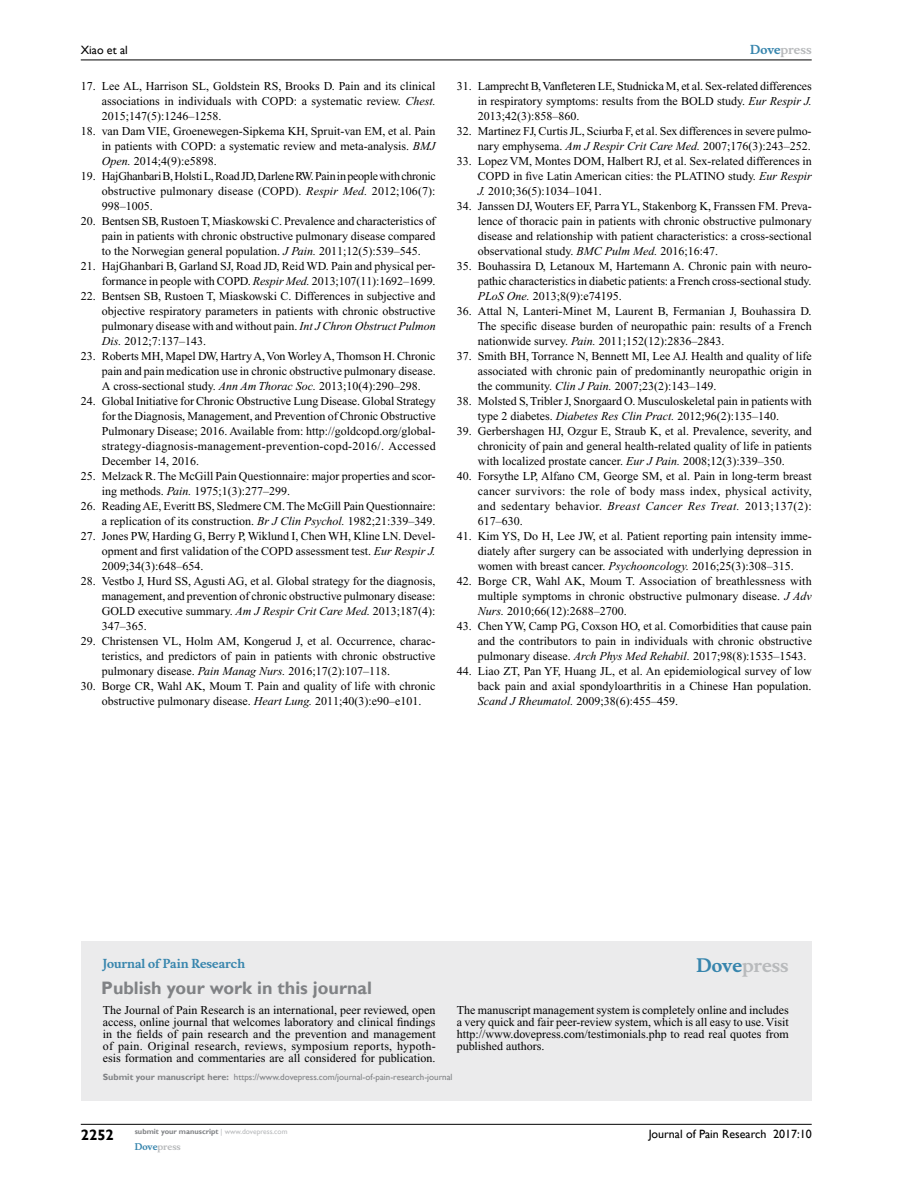
<style>
.page{position:relative;width:918px;height:1188px;background:#fff}
.page>*{position:absolute;margin:0;border:0;box-sizing:border-box;transform-origin:0 0}
.t1{font:700 18px "Gill Sans";color:#808285}
.t2{font:700 18px "Musee";color:#b8babc}
.t3{font:700 15px "Gill Sans";color:#000}
.t4{font:12px/15px "Times New Roman";color:#000;text-align:justify}
.t5{font:12px "Gill Sans";color:#000}
.t6{font:700 12px "Musee";color:#3785ad}
.t7{font:700 12px "Musee";color:#b8babc}
.t8{font:9px "Gill Sans";color:#808285}
.t9{font:700 9px "Musee";color:#b8babc}
.t10{font:700 7.5px "Gill Sans";color:#808285}
.s1{font-style:italic}
.s2{color:#3785ad}
.s3{font-weight:700}
.s4{font-weight:400;color:#b8babc}
</style>
<div class="page">
<div style="left:81px;top:941px;width:731px;height:159px;background:#ebebec"></div>
<hr style="left:81px;top:1124px;width:731px;height:1px;background:#000">
<hr style="left:81px;top:60px;width:731px;height:1px;background:#000">
<p class="t5" style="left:81px;top:43px;width:49px">Xiao et al</p>
<p class="t4" style="left:102px;top:79px;width:336px;text-indent:-21px">17. Lee AL, Harrison SL, Goldstein RS, Brooks D. Pain and its clinical associations in individuals with COPD: a systematic review. <span class="s1">Chest.<br></span>2015;147(5):1246–1258.</p>
<p class="t4" style="left:102px;top:124px;width:335px;text-indent:-21px">18. van Dam VIE, Groenewegen-Sipkema KH, Spruit-van EM, et al. Pain in patients with COPD: a systematic review and meta-analysis. <span class="s1">BMJ Open.</span> 2014;4(9):e5898.</p>
<p class="t4" style="left:102px;top:169px;width:336px;text-indent:-21px">19. HajGhanbari B, Holsti L, Road JD, Darlene RW. Pain in people with chronic obstructive pulmonary disease (COPD). <span class="s1">Respir Med.</span> 2012;106(7):<br>998–1005.</p>
<p class="t4" style="left:102px;top:214px;width:335px;text-indent:-21px">20. Bentsen SB, Rustoen T, Miaskowski C. Prevalence and characteristics of pain in patients with chronic obstructive pulmonary disease compared to the Norwegian general population. <span class="s1">J Pain.</span> 2011;12(5):539–545.</p>
<p class="t4" style="left:81px;top:259px;width:356px;text-align:right">21. HajGhanbari B, Garland SJ, Road JD, Reid WD. Pain and physical per&shy;formance in people with COPD. <span class="s1">Respir Med.</span> 2013;107(11):1692–1699.</p>
<p class="t4" style="left:102px;top:289px;width:336px;text-indent:-21px">22. Bentsen SB, Rustoen T, Miaskowski C. Differences in subjective and objective respiratory parameters in patients with chronic obstructive pulmonary disease with and without pain. <span class="s1">Int J Chron Obstruct Pulmon Dis.</span> 2012;7:137–143.</p>
<p class="t4" style="left:102px;top:349px;width:335px;text-indent:-21px">23. Roberts MH, Mapel DW, Hartry A, Von Worley A, Thomson H. Chronic pain and pain medication use in chronic obstructive pulmonary disease.<br>A cross-sectional study. <span class="s1">Ann Am Thorac Soc.</span> 2013;10(4):290–298.</p>
<p class="t4" style="left:102px;top:394px;width:336px;text-indent:-21px">24. Global Initiative for Chronic Obstructive Lung Disease. Global Strategy for the Diagnosis, Management, and Prevention of Chronic Obstructive Pulmonary Disease; 2016. Available from: http://goldcopd.org/global&shy;strategy-diagnosis-management-prevention-copd-2016/. Accessed December 14, 2016.</p>
<p class="t4" style="left:102px;top:469px;width:335px;text-indent:-21px">25. Melzack R. The McGill Pain Questionnaire: major properties and scor&shy;ing methods. <span class="s1">Pain.</span> 1975;1(3):277–299.</p>
<p class="t4" style="left:81px;top:499px;width:356px;text-align:right">26. Reading AE, Everitt BS, Sledmere CM. The McGill Pain Questionnaire: a replication of its construction. <span class="s1">Br J Clin Psychol.</span> 1982;21:339–349.</p>
<p class="t4" style="left:102px;top:529px;width:335px;text-indent:-21px">27. Jones PW, Harding G, Berry P, Wiklund I, Chen WH, Kline LN. Devel&shy;opment and first validation of the COPD assessment test. <span class="s1">Eur Respir J.<br></span>2009;34(3):648–654.</p>
<p class="t4" style="left:102px;top:574px;width:335px;text-indent:-21px">28. Vestbo J, Hurd SS, Agusti AG, et al. Global strategy for the diagnosis, management, and prevention of chronic obstructive pulmonary disease:<br>GOLD executive summary. <span class="s1">Am J Respir Crit Care Med.</span> 2013;187(4):<br>347–365.</p>
<p class="t4" style="left:102px;top:634px;width:335px;text-indent:-21px">29. Christensen VL, Holm AM, Kongerud J, et al. Occurrence, charac&shy;teristics, and predictors of pain in patients with chronic obstructive pulmonary disease. <span class="s1">Pain Manag Nurs.</span> 2016;17(2):107–118.</p>
<p class="t4" style="left:81px;top:679px;width:356px;text-align:center">30. Borge CR, Wahl AK, Moum T. Pain and quality of life with chronic obstructive pulmonary disease. <span class="s1">Heart Lung.</span> 2011;40(3):e90–e101.</p>
<p class="t7" style="left:750px;top:43px;width:63px"><span class="s2">Dove</span>press</p>
<p class="t4" style="left:478px;top:79px;width:335px;text-indent:-21px">31. Lamprecht B, Vanfleteren LE, Studnicka M, et al. Sex-related differences in respiratory symptoms: results from the BOLD study. <span class="s1">Eur Respir J.<br></span>2013;42(3):858–860.</p>
<p class="t4" style="left:457px;top:124px;width:356px;text-align:right">32. Martinez FJ, Curtis JL, Sciurba F, et al. Sex differences in severe pulmo&shy;nary emphysema. <span class="s1">Am J Respir Crit Care Med.</span> 2007;176(3):243–252.</p>
<p class="t4" style="left:478px;top:154px;width:335px;text-indent:-21px">33. Lopez VM, Montes DOM, Halbert RJ, et al. Sex-related differences in COPD in five Latin American cities: the PLATINO study. <span class="s1">Eur Respir J.</span> 2010;36(5):1034–1041.</p>
<p class="t4" style="left:478px;top:199px;width:335px;text-indent:-21px">34. Janssen DJ, Wouters EF, Parra YL, Stakenborg K, Franssen FM. Preva&shy;lence of thoracic pain in patients with chronic obstructive pulmonary disease and relationship with patient characteristics: a cross-sectional observational study. <span class="s1">BMC Pulm Med.</span> 2016;16:47.</p>
<p class="t4" style="left:478px;top:259px;width:335px;text-indent:-21px">35. Bouhassira D, Letanoux M, Hartemann A. Chronic pain with neuro&shy;pathic characteristics in diabetic patients: a French cross-sectional study.<br><span class="s1">PLoS One.</span> 2013;8(9):e74195.</p>
<p class="t4" style="left:478px;top:304px;width:335px;text-indent:-21px">36. Attal N, Lanteri-Minet M, Laurent B, Fermanian J, Bouhassira D.<br>The specific disease burden of neuropathic pain: results of a French nationwide survey. <span class="s1">Pain.</span> 2011;152(12):2836–2843.</p>
<p class="t4" style="left:478px;top:349px;width:335px;text-indent:-21px">37. Smith BH, Torrance N, Bennett MI, Lee AJ. Health and quality of life associated with chronic pain of predominantly neuropathic origin in the community. <span class="s1">Clin J Pain.</span> 2007;23(2):143–149.</p>
<p class="t4" style="left:478px;top:394px;width:335px;text-indent:-21px">38. Molsted S, Tribler J, Snorgaard O. Musculoskeletal pain in patients with type 2 diabetes. <span class="s1">Diabetes Res Clin Pract.</span> 2012;96(2):135–140.</p>
<p class="t4" style="left:478px;top:424px;width:335px;text-indent:-21px">39. Gerbershagen HJ, Ozgur E, Straub K, et al. Prevalence, severity, and chronicity of pain and general health-related quality of life in patients with localized prostate cancer. <span class="s1">Eur J Pain.</span> 2008;12(3):339–350.</p>
<p class="t4" style="left:478px;top:469px;width:335px;text-indent:-21px">40. Forsythe LP, Alfano CM, George SM, et al. Pain in long-term breast cancer survivors: the role of body mass index, physical activity, and sedentary behavior. <span class="s1">Breast Cancer Res Treat.</span> 2013;137(2):<br>617–630.</p>
<p class="t4" style="left:478px;top:529px;width:335px;text-indent:-21px">41. Kim YS, Do H, Lee JW, et al. Patient reporting pain intensity imme&shy;diately after surgery can be associated with underlying depression in women with breast cancer. <span class="s1">Psychooncology.</span> 2016;25(3):308–315.</p>
<p class="t4" style="left:478px;top:574px;width:335px;text-indent:-21px">42. Borge CR, Wahl AK, Moum T. Association of breathlessness with multiple symptoms in chronic obstructive pulmonary disease. <span class="s1">J Adv Nurs.</span> 2010;66(12):2688–2700.</p>
<p class="t4" style="left:478px;top:619px;width:336px;text-indent:-21px">43. Chen YW, Camp PG, Coxson HO, et al. Comorbidities that cause pain and the contributors to pain in individuals with chronic obstructive pulmonary disease. <span class="s1">Arch Phys Med Rehabil.</span> 2017;98(8):1535–1543.</p>
<p class="t4" style="left:478px;top:664px;width:335px;text-indent:-21px">44. Liao ZT, Pan YF, Huang JL, et al. An epidemiological survey of low back pain and axial spondyloarthritis in a Chinese Han population.<br><span class="s1">Scand J Rheumatol.</span> 2009;38(6):455–459.</p>
<p class="t6" style="left:103px;top:956px;width:144px">Journal of Pain Research</p>
<h1 class="t1" style="left:101px;top:977px;width:272px">Publish your work in this journal</h1>
<h1 class="t2" style="left:697px;top:955px;width:94px"><span class="s2">Dove</span>press</h1>
<p class="t4" style="left:103px;top:1004px;width:335px;line-height:12px">The Journal of Pain Research is an international, peer reviewed, open access, online journal that welcomes laboratory and clinical findings in the fields of pain research and the prevention and management of pain. Original research, reviews, symposium reports, hypoth&shy;esis formation and commentaries are all considered for publication.</p>
<p class="t4" style="left:457px;top:1004px;width:334px;line-height:12px">The manuscript management system is completely online and includes a very quick and fair peer-review system, which is all easy to use. Visit http://www.dovepress.com/testimonials.php to read real quotes from published authors.</p>
<p class="t8" style="left:103px;top:1072px;width:351px"><span class="s3">Submit your manuscript here:</span> https://www.dovepress.com/journal-of-pain-research-journal</p>
<p class="t3" style="left:81px;top:1126px;width:35px">2252</p>
<p class="t10" style="left:135px;top:1127px;width:154px">submit your manuscript <span class="s4">| www.dovepress.com</span></p>
<p class="t9" style="left:135px;top:1141px;width:48px"><span class="s2">Dove</span>press</p>
<p class="t5" style="left:649px;top:1127px;width:164px">Journal of Pain Research 2017:10</p>
</div>
